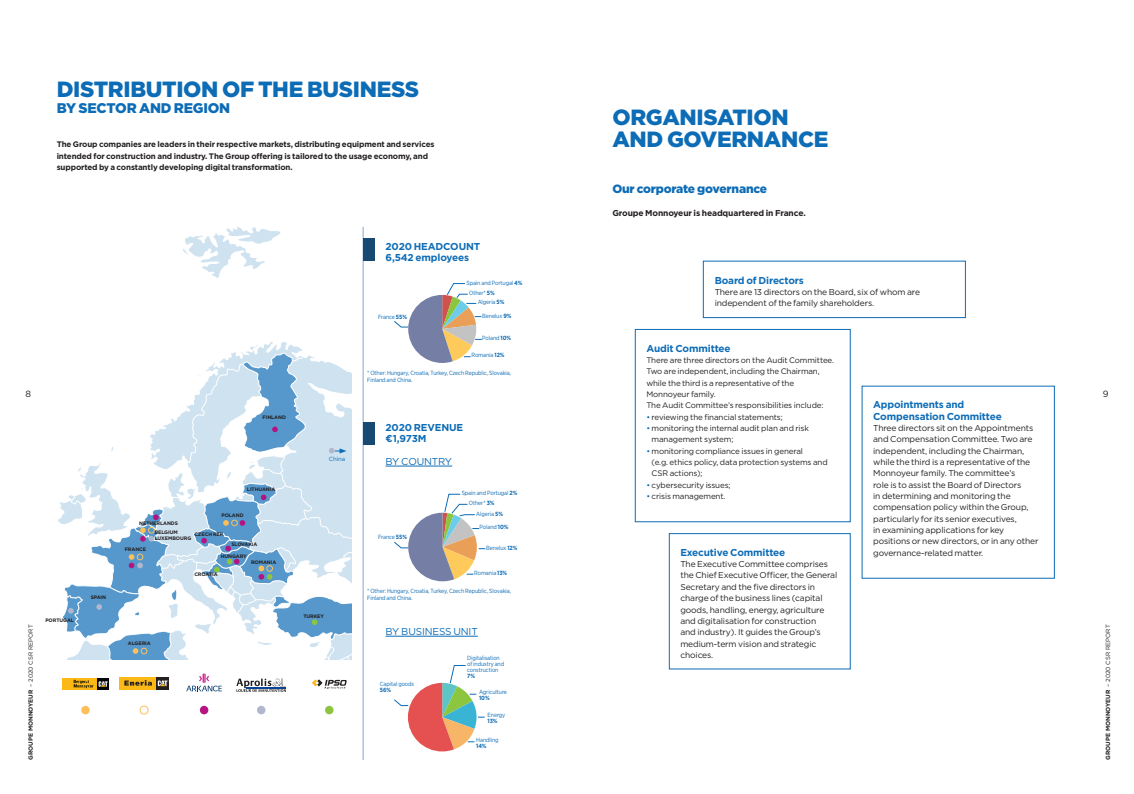
<style>
.page{position:relative;width:1134px;height:794px;background:#fff}
.page>*{position:absolute;margin:0;border:0;box-sizing:border-box;transform-origin:0 0}
.t1{font:900 22px/22.7px "Gotham";letter-spacing:-.015em;color:#0d6cb6}
.t2{font:900 14px "Gotham";letter-spacing:-.015em;color:#0d6cb6}
.t3{font:900 12px "Gotham";letter-spacing:-.015em;color:#0d6cb6}
.t4{font:700 10px/11.3px "Gotham";letter-spacing:-.015em;color:#0d6cb6}
.t5{font:10px "Gotham";letter-spacing:-.015em;color:#0d6cb6}
.t6{font:9px "Gotham";color:#231f20}
.t7{font:8.5px/11.3px "Gotham";letter-spacing:-.015em;color:#231f20}
.t8{font:700 8.5px "Gotham";letter-spacing:-.015em;color:#231f20}
.t9{font:8px/11.3px "Gotham";letter-spacing:-.015em;color:#231f20}
.t10{font:700 8px/11.3px "Gotham";letter-spacing:-.015em;color:#231f20}
.t11{font:6px/6px "Gotham Narrow";letter-spacing:-.015em;color:#0d6cb6}
.t12{font:700 6px "Gotham";color:#231f20}
.t13{font:700 6px "Gotham Narrow";letter-spacing:-.01em;color:#0d6cb6}
.t14{font:6px "Gotham";letter-spacing:-.015em;color:#0d6cb6}
.t15{font:700 5px "Gotham";letter-spacing:-.015em;color:#231f20}
.s1{font-weight:400}
.s2{font-weight:700}
.s3{color:#0d6cb6}
</style>
<div class="page">
<svg style="left:183px;top:228px;width:52px;height:125px"></svg>
<svg style="left:235px;top:227px;width:68px;height:126px"></svg>
<hr style="left:386px;top:466px;width:66px;height:1px;background:#0d6cb6">
<hr style="left:386px;top:636px;width:92px;height:1px;background:#0d6cb6">
<div style="left:62px;top:678px;width:35px;height:12px;background:#fcb814"></div>
<div style="left:97px;top:678px;width:12px;height:12px;background:#030505"></div>
<svg style="left:99px;top:681px;width:10px;height:6px"></svg>
<svg style="left:74px;top:680px;width:19px;height:8px"></svg>
<div style="left:119px;top:677px;width:37px;height:12px;background:#fcb814"></div>
<svg style="left:156px;top:677px;width:13px;height:12px"></svg>
<svg style="left:124px;top:680px;width:28px;height:5px"></svg>
<svg style="left:158px;top:680px;width:10px;height:6px"></svg>
<svg style="left:186px;top:673px;width:36px;height:18px"></svg>
<svg style="left:236px;top:678px;width:50px;height:14px"></svg>
<svg style="left:312px;top:679px;width:35px;height:10px"></svg>
<div style="left:81px;top:706px;width:9px;height:8px;background:#fdc059;border-radius:50%"></div>
<div style="left:200px;top:706px;width:8px;height:8px;background:#b41482;border-radius:50%"></div>
<div style="left:257px;top:706px;width:8px;height:8px;background:#b1b8ce;border-radius:50%"></div>
<div style="left:325px;top:706px;width:8px;height:8px;background:#8bc63e;border-radius:50%"></div>
<div style="left:140px;top:705px;width:9px;height:9px;border:1px solid #fdc059;border-radius:50%"></div>
<hr style="left:363px;top:227px;width:1px;height:533px;background:#8ba4d4">
<svg style="left:58px;top:353px;width:293px;height:307px"></svg>
<svg style="left:394px;top:283px;width:88px;height:80px"></svg>
<svg style="left:394px;top:494px;width:91px;height:87px"></svg>
<div style="left:363px;top:238px;width:11px;height:23px;background:#184973"></div>
<div style="left:363px;top:422px;width:11px;height:23px;background:#184973"></div>
<svg style="left:394px;top:665px;width:91px;height:86px"></svg>
<div style="left:703px;top:261px;width:263px;height:57px;border:1px solid #0d6cb6"></div>
<div style="left:635px;top:329px;width:215px;height:193px;border:1px solid #0d6cb6"></div>
<div style="left:669px;top:533px;width:181px;height:136px;border:1px solid #0d6cb6"></div>
<h1 class="t1" style="left:57px;top:78px;width:364px">DISTRIBUTION OF THE BUSINESS</h1>
<h2 class="t2" style="left:57px;top:98px;width:175px">BY SECTOR AND REGION</h2>
<p class="t10" style="left:57px;top:139px;width:379px">The Group companies are leaders in their respective markets, distributing equipment and services intended for construction and industry. The Group offering is tailored to the usage economy, and supported by a constantly developing digital transformation.</p>
<p class="t6" style="left:26px;top:388px;width:7px">8</p>
<p class="t12" style="left:27px;top:760px;width:137px;rotate:-90deg">GROUPE MONNOYEUR <span class="s1">– 2020 CSR REPORT</span></p>
<p class="t15" style="left:45px;top:617px;width:30px">PORTUGAL</p>
<p class="t15" style="left:91px;top:594px;width:17px">SPAIN</p>
<p class="t15" style="left:263px;top:414px;width:25px">FINLAND</p>
<p class="t15" style="left:247px;top:486px;width:30px">LITHUANIA</p>
<p class="t15" style="left:221px;top:512px;width:24px">POLAND</p>
<p class="t15" style="left:194px;top:531px;width:31px">CZECH REP.</p>
<p class="t15" style="left:231px;top:540px;width:28px">SLOVAKIA</p>
<p class="t15" style="left:221px;top:552px;width:28px">HUNGARY</p>
<p class="t15" style="left:251px;top:559px;width:27px">ROMANIA</p>
<p class="t15" style="left:194px;top:571px;width:25px">CROATIA</p>
<p class="t15" style="left:139px;top:520px;width:40px">NETHERLANDS</p>
<p class="t15" style="left:155px;top:529px;width:25px">BELGIUM</p>
<p class="t15" style="left:155px;top:535px;width:38px">LUXEMBOURG</p>
<p class="t15" style="left:125px;top:546px;width:23px">FRANCE</p>
<p class="t15" style="left:128px;top:640px;width:24px">ALGERIA</p>
<p class="t14" style="left:329px;top:455px;width:18px">China</p>
<p class="t15" style="left:303px;top:612px;width:22px">TURKEY</p>
<p class="t4" style="left:386px;top:240px;width:96px">2020 HEADCOUNT<br>6,542 employees</p>
<p class="t11" style="left:466px;top:279px;width:58px">Spain and Portugal <span class="s2">4%</span></p>
<p class="t11" style="left:469px;top:290px;width:27px">Other* <span class="s2">5%</span></p>
<p class="t11" style="left:378px;top:313px;width:30px">France <span class="s2">55%</span></p>
<p class="t11" style="left:478px;top:299px;width:28px">Algeria <span class="s2">5%</span></p>
<p class="t11" style="left:482px;top:312px;width:31px">Benelux <span class="s2">9%</span></p>
<p class="t11" style="left:482px;top:335px;width:30px">Poland <span class="s2">10%</span></p>
<p class="t11" style="left:471px;top:352px;width:35px">Romania <span class="s2">12%</span></p>
<p class="t11" style="left:367px;top:369px;width:146px;line-height:7.2px">* Other: Hungary, Croatia, Turkey, Czech Republic, Slovakia,<br>Finland and China.</p>
<p class="t4" style="left:386px;top:422px;width:79px">2020 REVENUE €1,973M</p>
<p class="t5" style="left:386px;top:455px;width:68px">BY COUNTRY</p>
<p class="t11" style="left:462px;top:490px;width:57px">Spain and Portugal <span class="s2">2%</span></p>
<p class="t11" style="left:469px;top:500px;width:27px">Other* <span class="s2">3%</span></p>
<p class="t11" style="left:378px;top:534px;width:30px">France <span class="s2">55%</span></p>
<p class="t11" style="left:476px;top:510px;width:28px">Algeria <span class="s2">5%</span></p>
<p class="t11" style="left:479px;top:524px;width:30px">Poland <span class="s2">10%</span></p>
<p class="t11" style="left:486px;top:544px;width:33px">Benelux <span class="s2">12%</span></p>
<p class="t11" style="left:474px;top:569px;width:35px">Romania <span class="s2">13%</span></p>
<p class="t11" style="left:367px;top:587px;width:146px;line-height:7.2px">* Other: Hungary, Croatia, Turkey, Czech Republic, Slovakia,<br>Finland and China.</p>
<p class="t5" style="left:386px;top:625px;width:94px">BY BUSINESS UNIT</p>
<p class="t11" style="left:380px;top:681px;width:36px">Capital goods</p>
<p class="t13" style="left:380px;top:686px;width:13px">56%</p>
<p class="t11" style="left:467px;top:655px;width:39px">Digitalisation of industry and construction</p>
<p class="t13" style="left:467px;top:672px;width:9px">7%</p>
<p class="t11" style="left:479px;top:688px;width:29px">Agriculture</p>
<p class="t13" style="left:479px;top:694px;width:12px">10%</p>
<p class="t11" style="left:488px;top:711px;width:19px">Energy</p>
<p class="t13" style="left:488px;top:716px;width:11px">13%</p>
<p class="t11" style="left:476px;top:737px;width:24px">Handling</p>
<p class="t13" style="left:476px;top:742px;width:12px">14%</p>
<h1 class="t1" style="left:612px;top:105px;width:218px">ORGANISATION<br>AND GOVERNANCE</h1>
<h3 class="t3" style="left:612px;top:180px;width:156px">Our corporate governance</h3>
<p class="t8" style="left:612px;top:207px;width:195px">Groupe Monnoyeur is headquartered in France.</p>
<p class="t4" style="left:715px;top:274px;width:91px">Board of Directors</p>
<p class="t7" style="left:715px;top:286px;width:207px">There are 13 directors on the Board, six of whom are independent of the family shareholders.</p>
<p class="t4" style="left:646px;top:342px;width:86px">Audit Committee</p>
<p class="t9" style="left:646px;top:354px;width:189px">There are three directors on the Audit Committee.<br>Two are independent, including the Chairman, while the third is a representative of the Monnoyeur family.<br>The Audit Committee’s responsibilities include:</p>
<p class="t9" style="left:646px;top:411px;width:138px"><span class="s3">•</span> reviewing the financial statements;</p>
<p class="t9" style="left:652px;top:422px;width:159px;text-indent:-5px"><span class="s3">•</span> monitoring the internal audit plan and risk management system;</p>
<p class="t9" style="left:652px;top:445px;width:178px;text-indent:-5px"><span class="s3">•</span> monitoring compliance issues in general<br>(e.g. ethics policy, data protection systems and<br>CSR actions);</p>
<p class="t9" style="left:646px;top:479px;width:86px"><span class="s3">•</span> cybersecurity issues;</p>
<p class="t9" style="left:646px;top:490px;width:81px"><span class="s3">•</span> crisis management.</p>
<p class="t4" style="left:873px;top:399px;width:130px">Appointments and<br>Compensation Committee</p>
<p class="t7" style="left:873px;top:422px;width:167px">Three directors sit on the Appointments and Compensation Committee. Two are independent, including the Chairman, while the third is a representative of the Monnoyeur family. The committee’s<br>role is to assist the Board of Directors<br>in determining and monitoring the compensation policy within the Group, particularly for its senior executives,<br>in examining applications for key positions or new directors, or in any other</p>
<p class="t4" style="left:680px;top:546px;width:107px">Executive Committee</p>
<p class="t7" style="left:873px;top:547px;width:112px">governance-related matter.</p>
<p class="t7" style="left:680px;top:558px;width:158px">The Executive Committee comprises the Chief Executive Officer, the General Secretary and the five directors in charge of the business lines (capital goods, handling, energy, agriculture and digitalisation for construction<br>and industry). It guides the Group’s medium-term vision and strategic choices.</p>
<p class="t6" style="left:1103px;top:388px;width:7px">9</p>
<p class="t12" style="left:1104px;top:760px;width:137px;rotate:-90deg">GROUPE MONNOYEUR <span class="s1">– 2020 CSR REPORT</span></p>
</div>
